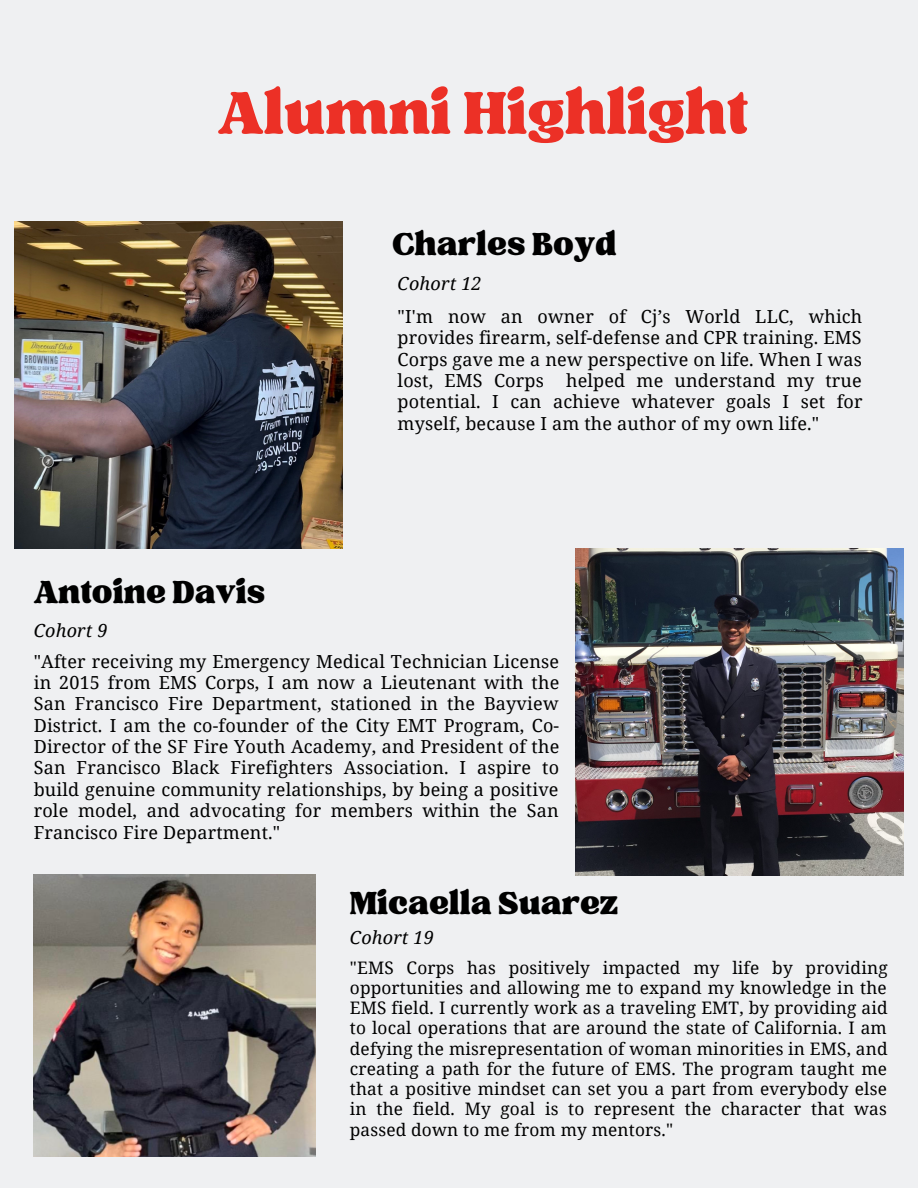
<style>
.page{position:relative;width:918px;height:1188px;background:#eff0f2}
.page>*{position:absolute;margin:0;border:0;box-sizing:border-box;transform-origin:0 0}
.t1{font:82.05px "TAN Tangkiwood Display";color:#ec3026}
.t2{font:43.95px "TAN Tangkiwood Display";color:#000}
.t3{font:18px/21.3px "Noto Serif";letter-spacing:.01em;color:#000;text-align:justify}
.t4{font:italic 18px "Noto Serif";letter-spacing:.01em;color:#000}
.t5{font:17.25px/20.2px "Noto Serif";letter-spacing:.01em;color:#000;text-align:justify}
</style>
<div class="page">
<img style="left:15px;top:221px;width:327px;height:328px">
<img style="left:576px;top:549px;width:327px;height:327px">
<img style="left:34px;top:874px;width:282px;height:282px">
<h1 class="t1" style="left:218px;top:83px;width:532px">Alumni Highlight</h1>
<h2 class="t2" style="left:392px;top:228px;width:226px">Charles Boyd</h2>
<p class="t4" style="left:398px;top:271px;width:86px">Cohort 12</p>
<h2 class="t2" style="left:34px;top:576px;width:233px">Antoine Davis</h2>
<p class="t4" style="left:34px;top:618px;width:75px">Cohort 9</p>
<p class="t3" style="left:398px;top:305px;width:467px">"I'm now an owner of Cj’s World LLC, which provides firearm, self-defense and CPR training. EMS Corps gave me a new perspective on life. When I was lost, EMS Corps helped me understand my true potential. I can achieve whatever goals I set for myself, because I am the author of my own life."</p>
<p class="t3" style="left:34px;top:650px;width:527px">"After receiving my Emergency Medical Technician License in 2015 from EMS Corps, I am now a Lieutenant with the San Francisco Fire Department, stationed in the Bayview District. I am the co-founder of the City EMT Program, Co-Director of the SF Fire Youth Academy, and President of the San Francisco Black Firefighters Association. I aspire to build genuine community relationships, by being a positive role model, and advocating for members within the San Francisco Fire Department."</p>
<h2 class="t2" style="left:350px;top:886px;width:269px">Micaella Suarez</h2>
<p class="t4" style="left:350px;top:925px;width:86px">Cohort 19</p>
<p class="t5" style="left:350px;top:957px;width:539px">"EMS Corps has positively impacted my life by providing opportunities and allowing me to expand my knowledge in the EMS field. I currently work as a traveling EMT, by providing aid to local operations that are around the state of California. I am defying the misrepresentation of woman minorities in EMS, and creating a path for the future of EMS. The program taught me that a positive mindset can set you a part from everybody else in the field. My goal is to represent the character that was passed down to me from my mentors."</p>
</div>
